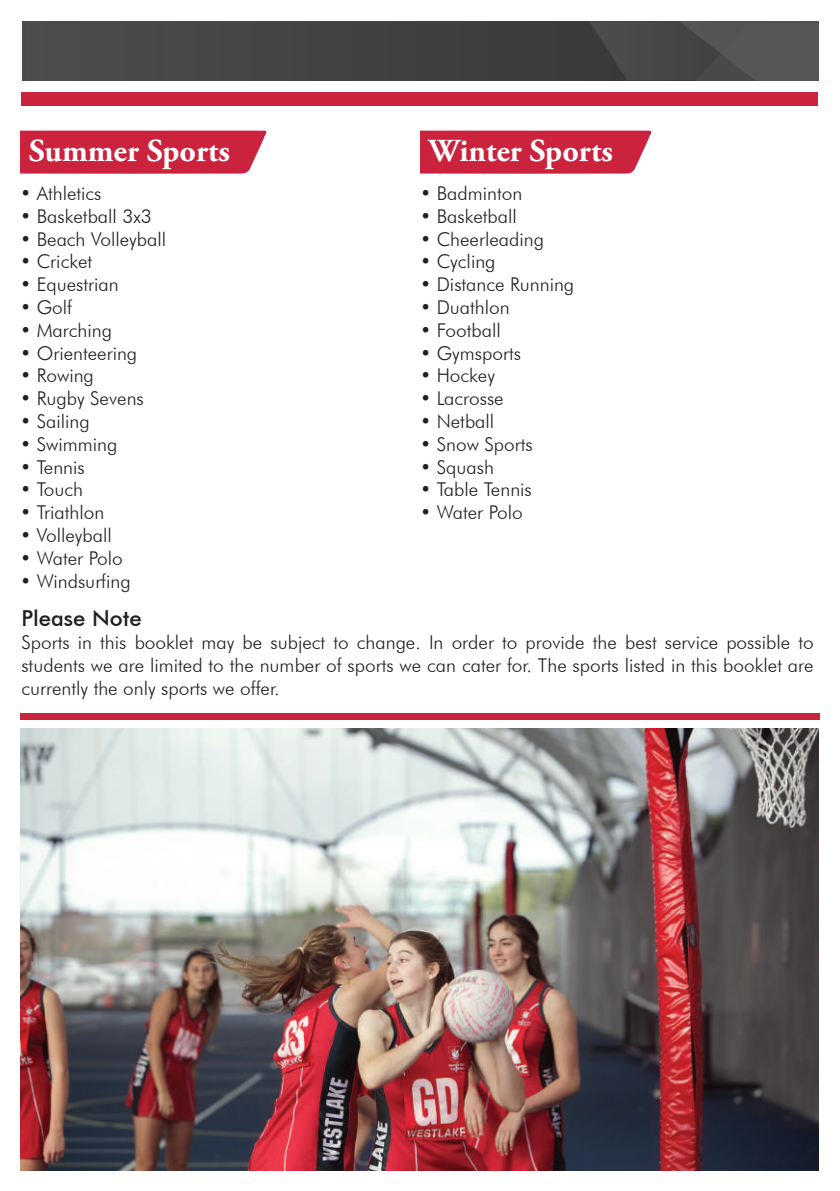
<style>
.page{position:relative;width:840px;height:1191px;background:#fff}
.page>*{position:absolute;margin:0;border:0;box-sizing:border-box;transform-origin:0 0}
.t1{font:700 32px "Adobe Garamond Pro";color:#fff}
.t2{font:500 22px "Futura BT";color:#231f20}
.t3{font:300 19px/22.8px "Futura BT";color:#231f20;text-align:justify}
</style>
<div class="page">
<div style="left:22px;top:21px;width:795px;height:59px;background:#444546"></div>
<svg style="left:513px;top:21px;width:304px;height:59px"></svg>
<div style="left:22px;top:93px;width:795px;height:13px;background:#cb223e"></div>
<svg style="left:20px;top:130px;width:247px;height:44px;background:#ce2f49"></svg>
<svg style="left:420px;top:130px;width:232px;height:44px;background:#ce2f49"></svg>
<div style="left:20px;top:713px;width:799px;height:6px;background:#cb223e"></div>
<img style="left:20px;top:728px;width:797px;height:443px">
<h1 class="t1" style="left:29px;top:132px;width:202px">Summer Sports</h1>
<p class="t3" style="left:20px;top:182px;width:83px">• Athletics</p>
<p class="t3" style="left:20px;top:204px;width:133px">• Basketball 3x3</p>
<p class="t3" style="left:20px;top:227px;width:148px">• Beach Volleyball</p>
<p class="t3" style="left:20px;top:250px;width:74px">• Cricket</p>
<p class="t3" style="left:20px;top:273px;width:100px">• Equestrian</p>
<p class="t3" style="left:20px;top:296px;width:54px">• Golf</p>
<p class="t3" style="left:20px;top:318px;width:93px">• Marching</p>
<p class="t3" style="left:20px;top:341px;width:119px">• Orienteering</p>
<p class="t3" style="left:20px;top:364px;width:75px">• Rowing</p>
<p class="t3" style="left:20px;top:387px;width:125px">• Rugby Sevens</p>
<p class="t3" style="left:20px;top:410px;width:71px">• Sailing</p>
<p class="t3" style="left:20px;top:432px;width:99px">• Swimming</p>
<p class="t3" style="left:20px;top:455px;width:66px">• Tennis</p>
<p class="t3" style="left:20px;top:478px;width:65px">• Touch</p>
<p class="t3" style="left:20px;top:501px;width:86px">• Triathlon</p>
<p class="t3" style="left:20px;top:524px;width:93px">• Volleyball</p>
<p class="t3" style="left:20px;top:546px;width:104px">• Water Polo</p>
<p class="t3" style="left:20px;top:569px;width:112px">• Windsurfing</p>
<h1 class="t1" style="left:428px;top:132px;width:185px">Winter Sports</h1>
<p class="t3" style="left:420px;top:182px;width:104px">• Badminton</p>
<p class="t3" style="left:420px;top:204px;width:98px">• Basketball</p>
<p class="t3" style="left:420px;top:227px;width:125px">• Cheerleading</p>
<p class="t3" style="left:420px;top:250px;width:77px">• Cycling</p>
<p class="t3" style="left:420px;top:273px;width:156px">• Distance Running</p>
<p class="t3" style="left:420px;top:296px;width:91px">• Duathlon</p>
<p class="t3" style="left:420px;top:318px;width:82px">• Football</p>
<p class="t3" style="left:420px;top:341px;width:102px">• Gymsports</p>
<p class="t3" style="left:420px;top:364px;width:76px">• Hockey</p>
<p class="t3" style="left:420px;top:387px;width:85px">• Lacrosse</p>
<p class="t3" style="left:420px;top:410px;width:76px">• Netball</p>
<p class="t3" style="left:420px;top:432px;width:114px">• Snow Sports</p>
<p class="t3" style="left:420px;top:455px;width:75px">• Squash</p>
<p class="t3" style="left:420px;top:478px;width:113px">• Table Tennis</p>
<p class="t3" style="left:420px;top:501px;width:104px">• Water Polo</p>
<p class="t2" style="left:21px;top:605px;width:122px">Please Note</p>
<p class="t3" style="left:21px;top:630px;width:793px">Sports in this booklet may be subject to change. In order to provide the best service possible to students we are limited to the number of sports we can cater for. The sports listed in this booklet are currently the only sports we offer.</p>
</div>
